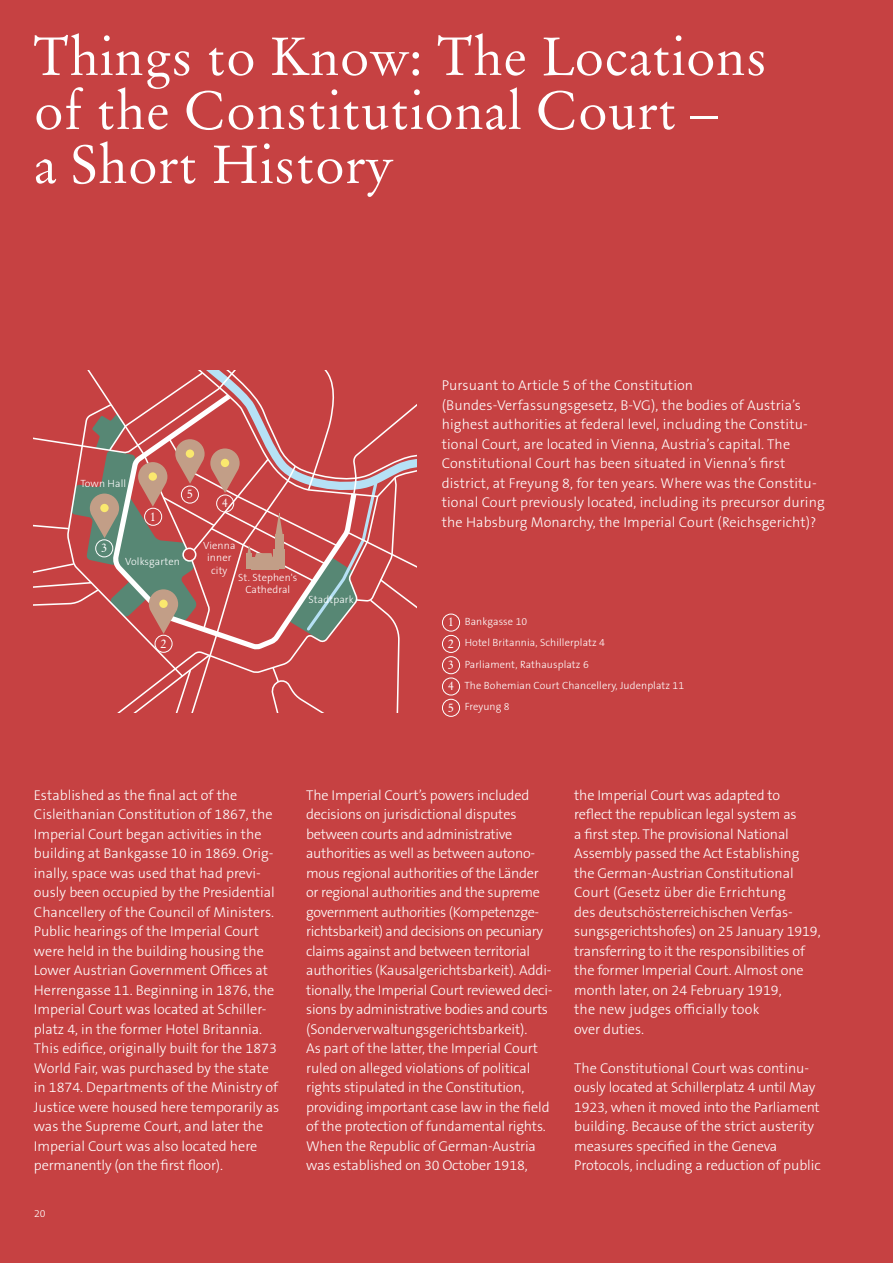
<style>
.page{position:relative;width:893px;height:1263px;background:#c64142}
.page>*{position:absolute;margin:0;border:0;box-sizing:border-box;transform-origin:0 0}
.Serif_M_H1{font:54px/54px "Original Garamond BT";letter-spacing:.005em;color:#fff}
.Sans{font:300 14.25px/19.5px "The Sans B W3";letter-spacing:-.005em;color:#fff}
.t1{font:12.6px "Original Garamond BT";color:#fff}
.t2{font:300 10.5px/21.3px "The Sans B W3";letter-spacing:.01em;color:#fff;text-align:center}
.s1{font-family:"Original Garamond BT";font-weight:400;font-size:12.6px}
</style>
<div class="page">
<div style="left:442px;top:614px;width:18px;height:17px;border:1px solid #fff;border-radius:50%"></div>
<div style="left:442px;top:635px;width:18px;height:18px;border:1px solid #fff;border-radius:50%"></div>
<div style="left:442px;top:656px;width:18px;height:18px;border:1px solid #fff;border-radius:50%"></div>
<div style="left:442px;top:678px;width:18px;height:17px;border:1px solid #fff;border-radius:50%"></div>
<div style="left:442px;top:699px;width:18px;height:18px;border:1px solid #fff;border-radius:50%"></div>
<svg style="left:34px;top:371px;width:383px;height:341px"></svg>
<h1 class="Serif_M_H1" style="left:34px;top:29px;width:735px">Things to Know: The Locations of the Constitutional Court –<br>a Short History</h1>
<p class="t2" style="left:80px;top:472px;width:47px">Town Hall</p>
<p class="t1" style="left:150px;top:508px;width:8px">1</p>
<p class="t1" style="left:187px;top:486px;width:8px">5</p>
<p class="t1" style="left:101px;top:540px;width:8px">3</p>
<p class="t2" style="left:125px;top:551px;width:56px">Volksgarten</p>
<p class="t1" style="left:222px;top:495px;width:8px">4</p>
<p class="t2" style="left:203px;top:539px;width:34px;line-height:12.3px">Vienna inner city</p>
<p class="t2" style="left:238px;top:571px;width:61px;line-height:12.3px">St. Stephen's<br>Cathedral</p>
<p class="t2" style="left:309px;top:589px;width:47px">Stadtpark</p>
<p class="t1" style="left:160px;top:635px;width:8px">2</p>
<p class="Sans" style="left:442px;top:376px;width:385px">Pursuant to Article 5 of the Constitution (Bundes-Verfassungsgesetz, B-VG), the bodies of Austria’s highest authorities at federal level, including the Constitu&shy;tional Court, are located in Vienna, Austria’s capital. The Constitutional Court has been situated in Vienna’s first district, at Freyung 8, for ten years. Where was the Constitu&shy;tional Court previously located, including its precursor during the Habsburg Monarchy, the Imperial Court (Reichsgericht)?</p>
<p class="t2" style="left:448px;top:611px;width:238px;text-align:left"><span class="s1">1</span> Bankgasse 10<br><span class="s1">2</span> Hotel Britannia, Schillerplatz 4<br><span class="s1">3</span> Parliament, Rathausplatz 6<br><span class="s1">4</span> The Bohemian Court Chancellery, Judenplatz 11<br><span class="s1">5</span> Freyung 8</p>
<p class="Sans" style="left:34px;top:785px;width:247px">Established as the final act of the Cisleithanian Constitution of 1867, the Imperial Court began activities in the building at Bankgasse 10 in 1869. Orig&shy;inally, space was used that had previ&shy;ously been occupied by the Presidential Chancellery of the Council of Ministers.<br>Public hearings of the Imperial Court were held in the building housing the Lower Austrian Government Offices at Herrengasse 11. Beginning in 1876, the Imperial Court was located at Schiller&shy;platz 4, in the former Hotel Britannia.<br>This edifice, originally built for the 1873<br>World Fair, was purchased by the state in 1874. Departments of the Ministry of Justice were housed here temporarily as was the Supreme Court, and later the Imperial Court was also located here permanently (on the first floor).</p>
<p class="t2" style="left:34px;top:1202px;width:13px">20</p>
<p class="Sans" style="left:306px;top:785px;width:248px">The Imperial Court’s powers included decisions on jurisdictional disputes between courts and administrative authorities as well as between autono&shy;mous regional authorities of the Länder or regional authorities and the supreme government authorities (Kompetenzge&shy;richtsbarkeit) and decisions on pecuniary claims against and between territorial authorities (Kausalgerichtsbarkeit). Addi&shy;tionally, the Imperial Court reviewed deci&shy;sions by administrative bodies and courts (Sonderverwaltungsgerichtsbarkeit).<br>As part of the latter, the Imperial Court ruled on alleged violations of political rights stipulated in the Constitution, providing important case law in the field of the protection of fundamental rights.</p>
<p class="Sans" style="left:306px;top:1136px;width:231px">When the Republic of German-Austria was established on 30 October 1918,</p>
<p class="Sans" style="left:574px;top:785px;width:248px">the Imperial Court was adapted to reflect the republican legal system as<br>a first step. The provisional National Assembly passed the Act Establishing the German-Austrian Constitutional Court (Gesetz über die Errichtung<br>des deutschösterreichischen Verfas&shy;sungsgerichtshofes) on 25 January 1919, transferring to it the responsibilities of the former Imperial Court. Almost one month later, on 24 February 1919,<br>the new judges officially took<br>over duties.</p>
<p class="Sans" style="left:574px;top:1058px;width:248px">The Constitutional Court was continu&shy;ously located at Schillerplatz 4 until May 1923, when it moved into the Parliament building. Because of the strict austerity measures specified in the Geneva Protocols, including a reduction of public</p>
</div>
